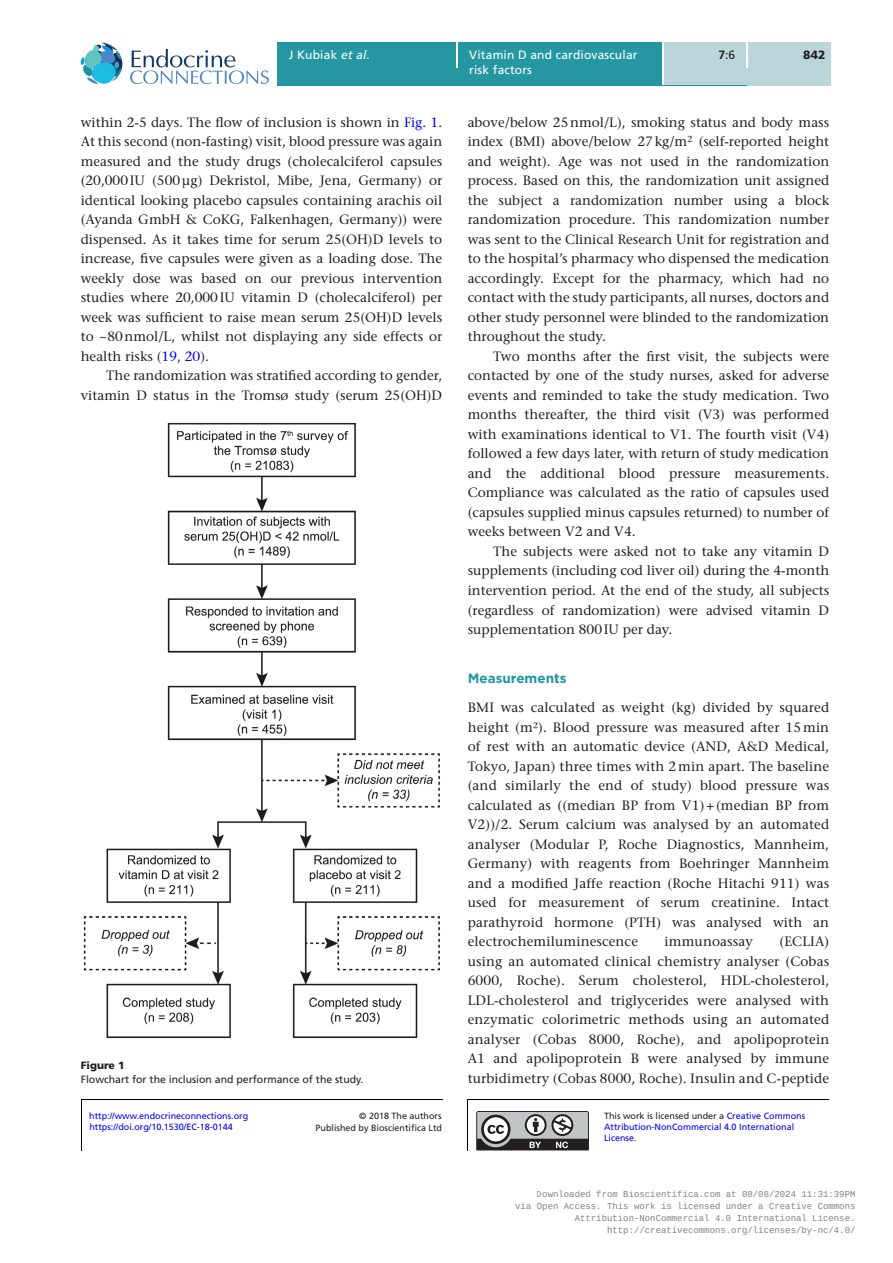
<style>
.page{position:relative;width:893px;height:1263px;background:#fff}
.page>*{position:absolute;margin:0;border:0;box-sizing:border-box;transform-origin:0 0}
.TXT{font:500 13.5px/19.5px "Stone Serif Std";letter-spacing:.01em;color:#231f20;text-align:justify}
.TXI{font:500 13.5px/19.5px "Stone Serif Std";color:#231f20;text-align:justify}
.t1{font:700 13.5px "Gotham";color:#2195a3}
.t2{font:12px/14.7px "Frutiger LT Std";letter-spacing:.015em;color:#fff}
.t3{font:12px "Frutiger LT Std";color:#231f20}
.PagNum{font:900 12px "Frutiger LT Std";color:#231f20}
.FC{font:10.5px "Frutiger LT Std";color:#231f20}
.FC-2{font:900 10.5px "Frutiger LT Std";color:#231f20}
.t4{font:9px/12px "Liberation Mono";color:rgb(0 0 0/.5);text-align:right}
.TXT-2{font:9px/11.2px "Frutiger LT Std";color:#00f}
.t5{font:9px/11.9px "Frutiger LT Std";color:#231f20;text-align:right}
.s1{font-style:italic}
.s2{font-weight:700}
.s3{color:#00f}
.s4{color:#231f20}
</style>
<div class="page">
<svg style="left:130px;top:49px;width:139px;height:35px"></svg>
<svg style="left:81px;top:43px;width:41px;height:41px"></svg>
<div style="left:277px;top:51px;width:554px;height:34px;background:#2597a2"></div>
<div style="left:277px;top:43px;width:179px;height:8px;background:#2597a2"></div>
<hr style="left:456px;top:43px;width:2px;height:25px;background:#fff">
<div style="left:458px;top:43px;width:205px;height:42px;background:#2597a2"></div>
<hr style="left:663px;top:43px;width:1px;height:42px;background:#fff">
<div style="left:664px;top:43px;width:83px;height:42px;background:#bbd6da"></div>
<div style="left:747px;top:68px;width:84px;height:17px;background:#bbd6da"></div>
<div style="left:748px;top:43px;width:83px;height:25px;background:#bbd6da"></div>
<hr style="left:746px;top:43px;width:2px;height:25px;background:#fff">
<img style="left:83px;top:423px;width:357px;height:615px">
<hr style="left:468px;top:1099px;width:1px;height:52px;background:#000">
<hr style="left:468px;top:1099px;width:361px;height:1px;background:#000">
<hr style="left:81px;top:1099px;width:1px;height:52px;background:#000">
<hr style="left:81px;top:1099px;width:361px;height:1px;background:#000">
<svg style="left:476px;top:1111px;width:113px;height:39px;background:#8a898a"></svg>
<p class="t2" style="left:289px;top:48px;width:83px">J Kubiak <span class="s1">et al.</span></p>
<p class="t2" style="left:469px;top:48px;width:170px">Vitamin D and cardiovascular risk factors</p>
<p class="t3" style="left:718px;top:48px;width:18px"><span class="s2">7</span>:6</p>
<p class="PagNum" style="left:803px;top:48px;width:24px">842</p>
<p class="TXT" style="left:81px;top:113px;width:363px">within 2-5 days. The flow of inclusion is shown in <span class="s3">Fig. 1</span>.<br>At this second (non-fasting) visit, blood pressure was again measured and the study drugs (cholecalciferol capsules (20,000IU (500µg) Dekristol, Mibe, Jena, Germany) or identical looking placebo capsules containing arachis oil (Ayanda GmbH &amp; CoKG, Falkenhagen, Germany)) were dispensed. As it takes time for serum 25(OH)D levels to increase, five capsules were given as a loading dose. The weekly dose was based on our previous intervention studies where 20,000IU vitamin D (cholecalciferol) per week was sufficient to raise mean serum 25(OH)D levels to ~80nmol/L, whilst not displaying any side effects or health risks (<span class="s3">19</span>, <span class="s3">20</span>).</p>
<p class="TXI" style="left:81px;top:366px;width:363px;text-align:right">The randomization was stratified according to gender, vitamin D status in the Tromsø study (serum 25(OH)D</p>
<p class="FC-2" style="left:81px;top:1058px;width:45px">Figure 1</p>
<p class="FC" style="left:81px;top:1073px;width:284px">Flowchart for the inclusion and performance of the study.</p>
<p class="TXT-2" style="left:89px;top:1110px;width:161px">http://www.endocrineconnections.org</p>
<p class="t5" style="left:315px;top:1110px;width:128px">© 2018 The authors<br>Published by Bioscientifica Ltd</p>
<p class="TXT-2" style="left:89px;top:1121px;width:145px">https://doi.org/10.1530/EC-18-0144</p>
<p class="TXI" style="left:468px;top:113px;width:363px">above/below 25nmol/L), smoking status and body mass index (BMI) above/below 27kg/m<sup>2</sup> (self-reported height and weight). Age was not used in the randomization process. Based on this, the randomization unit assigned the subject a randomization number using a block randomization procedure. This randomization number was sent to the Clinical Research Unit for registration and to the hospital’s pharmacy who dispensed the medication accordingly. Except for the pharmacy, which had no contact with the study participants, all nurses, doctors and other study personnel were blinded to the randomization throughout the study.</p>
<p class="TXI" style="left:468px;top:347px;width:363px;text-indent:26px">Two months after the first visit, the subjects were contacted by one of the study nurses, asked for adverse events and reminded to take the study medication. Two months thereafter, the third visit (V3) was performed with examinations identical to V1. The fourth visit (V4) followed a few days later, with return of study medication and the additional blood pressure measurements.<br>Compliance was calculated as the ratio of capsules used (capsules supplied minus capsules returned) to number of weeks between V2 and V4.</p>
<p class="TXI" style="left:468px;top:542px;width:363px;text-indent:26px">The subjects were asked not to take any vitamin D supplements (including cod liver oil) during the 4-month intervention period. At the end of the study, all subjects (regardless of randomization) were advised vitamin D supplementation 800IU per day.</p>
<h2 class="t1" style="left:468px;top:669px;width:100px">Measurements</h2>
<p class="TXT" style="left:468px;top:698px;width:363px">BMI was calculated as weight (kg) divided by squared height (m²). Blood pressure was measured after 15min of rest with an automatic device (AND, A&amp;D Medical, Tokyo, Japan) three times with 2min apart. The baseline (and similarly the end of study) blood pressure was calculated as ((median BP from V1) + (median BP from V2))/2. Serum calcium was analysed by an automated analyser (Modular P, Roche Diagnostics, Mannheim, Germany) with reagents from Boehringer Mannheim and a modified Jaffe reaction (Roche Hitachi 911) was used for measurement of serum creatinine. Intact parathyroid hormone (PTH) was analysed with an electrochemiluminescence</p>
<p class="TXT" style="left:468px;top:932px;width:363px;text-indent:312px">(ECLIA) using an automated clinical chemistry analyser (Cobas 6000, Roche). Serum cholesterol, HDL-cholesterol, LDL-cholesterol and triglycerides were analysed with enzymatic colorimetric methods using an automated analyser (Cobas 8000, Roche), and apolipoprotein A1 and apolipoprotein B were analysed by immune turbidimetry (Cobas 8000, Roche). Insulin and C-peptide</p>
<p class="TXT" style="left:664px;top:932px;width:90px">immunoassay</p>
<p class="TXT-2" style="left:604px;top:1110px;width:203px"><span class="s4">This work is licensed under a</span> Creative Commons<br>Attribution-NonCommercial 4.0 International<br>License.</p>
<p class="t4" style="left:515px;top:1188px;width:342px">Downloaded from Bioscientifica.com at 08/08/2024 11:31:39PM<br>via Open Access. This work is licensed under a Creative Commons Attribution-NonCommercial 4.0 International License. http://creativecommons.org/licenses/by-nc/4.0/</p>
</div>
